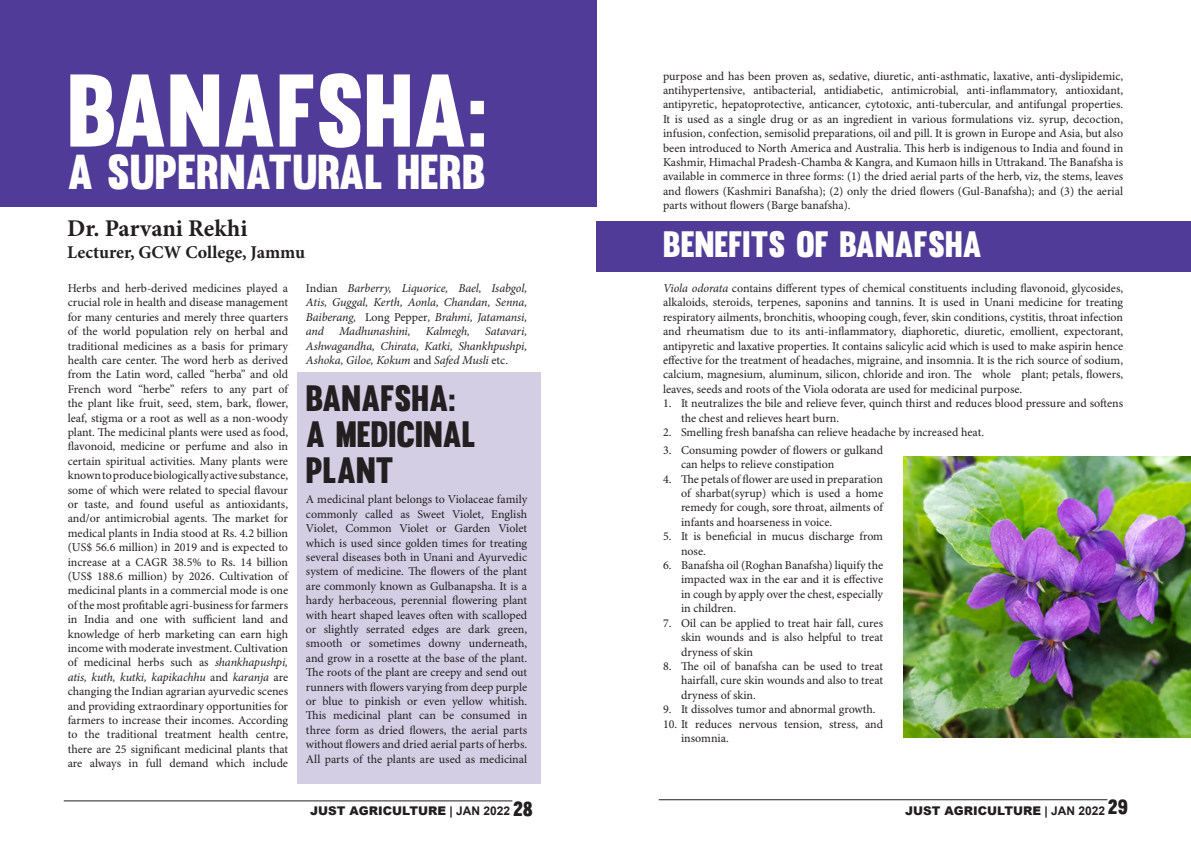
<style>
.page{position:relative;width:1191px;height:842px;background:#fff}
.page>*{position:absolute;margin:0;border:0;box-sizing:border-box;transform-origin:0 0}
.t1{font:101px "Muro";color:#fff}
.t2{font:48px "Muro";color:#fff}
.t3{font:36px/36px "Muro";color:#231f20}
.t4{font:36px "Muro";color:#fff}
.t5{font:700 24px "Minion Pro";color:#231f20}
.t6{font:700 18px "Minion Pro";color:#231f20}
.t7{font:12px/14.4px "Minion Pro";letter-spacing:-.005em;color:#231f20;text-align:justify}
.t8{font:italic 12px/14.4px "Minion Pro";letter-spacing:-.01em;color:#231f20;text-align:justify}
.t9{font:900 12px "Arial";color:#231f20}
.s1{font-style:italic}
.s2{font-style:normal}
.s3{font-weight:700}
.s4{font-family:"Muro";font-weight:400;font-size:20px}
</style>
<div class="page">
<hr style="left:64px;top:800px;width:448px;height:1px;background:#231f20">
<hr style="left:659px;top:799px;width:448px;height:1px;background:#231f20">
<div style="left:297px;top:373px;width:244px;height:411px;background:#d4cee5"></div>
<div style="left:0;top:0;width:596px;height:207px;background:#513b98"></div>
<div style="left:596px;top:221px;width:595px;height:51px;background:#513b98"></div>
<img style="left:903px;top:457px;width:288px;height:281px">
<p class="t1" style="left:67px;top:50px;width:421px">BANAFSHA:</p>
<p class="t2" style="left:67px;top:142px;width:420px">A SUPERNATURAL HERB</p>
<p class="t5" style="left:67px;top:211px;width:182px">Dr. Parvani Rekhi</p>
<p class="t6" style="left:67px;top:239px;width:240px">Lecturer, GCW College, Jammu</p>
<p class="t7" style="left:68px;top:281px;width:222px">Herbs and herb-derived medicines played a crucial role in health and disease management for many centuries and merely three quarters of the world population rely on herbal and traditional medicines as a basis for primary health care center. The word herb as derived from the Latin word, called “herba” and old French word “herbe” refers to any part of the plant like fruit, seed, stem, bark, flower, leaf, stigma or a root as well as a non-woody plant. The medicinal plants were used as food, flavonoid, medicine or perfume and also in certain spiritual activities. Many plants were known to produce biologically active substance, some of which were related to special flavour or taste, and found useful as antioxidants, and/or antimicrobial agents. The market for medical plants in India stood at Rs. 4.2 billion (US$ 56.6 million) in 2019 and is expected to increase at a CAGR 38.5% to Rs. 14 billion (US$ 188.6 million) by 2026. Cultivation of medicinal plants in a commercial mode is one of the most profitable agri-business for farmers in India and one with sufficient land and knowledge of herb marketing can earn high income with moderate investment. Cultivation of medicinal herbs such as <span class="s1">shankhapushpi, atis, kuth, kutki, kapikachhu</span> and <span class="s1">karanja</span> are changing the Indian agrarian ayurvedic scenes and providing extraordinary opportunities for farmers to increase their incomes. According to the traditional treatment health centre, there are 25 significant medicinal plants that are always in full demand which include</p>
<p class="t8" style="left:306px;top:281px;width:223px"><span class="s2">Indian</span> Barberry, Liquorice, Bael, Isabgol, Atis, Guggal, Kerth, Aonla, Chandan, Senna, Baiberang, <span class="s2">Long Pepper</span>, Brahmi, Jatamansi, and</p>
<p class="t8" style="left:339px;top:324px;width:73px">Madhunashini,</p>
<p class="t8" style="left:426px;top:324px;width:46px">Kalmegh,</p>
<p class="t8" style="left:306px;top:324px;width:223px;text-indent:179px">Satavari, Ashwagandha, Chirata, Katki, Shankhpushpi, Ashoka, Giloe, Kokum <span class="s2">and</span> Safed Musli <span class="s2">etc.</span></p>
<p class="t3" style="left:306px;top:380px;width:171px">BANAFSHA:<br>A MEDICINAL<br>PLANT</p>
<p class="t7" style="left:306px;top:493px;width:223px">A medicinal plant belongs to Violaceae family commonly called as Sweet Violet, English Violet, Common Violet or Garden Violet which is used since golden times for treating several diseases both in Unani and Ayurvedic system of medicine. The flowers of the plant are commonly known as Gulbanapsha. It is a hardy herbaceous, perennial flowering plant with heart shaped leaves often with scalloped or slightly serrated edges are dark green, smooth or sometimes downy underneath, and grow in a rosette at the base of the plant.<br>The roots of the plant are creepy and send out runners with flowers varying from deep purple or blue to pinkish or even yellow whitish.<br>This medicinal plant can be consumed in three form as dried flowers, the aerial parts without flowers and dried aerial parts of herbs.<br>All parts of the plants are used as medicinal</p>
<p class="t7" style="left:663px;top:69px;width:462px">purpose and has been proven as, sedative, diuretic, anti-asthmatic, laxative, anti-dyslipidemic, antihypertensive, antibacterial, antidiabetic, antimicrobial, anti-inflammatory, antioxidant, antipyretic, hepatoprotective, anticancer, cytotoxic, anti-tubercular, and antifungal properties.<br>It is used as a single drug or as an ingredient in various formulations viz. syrup, decoction, infusion, confection, semisolid preparations, oil and pill. It is grown in Europe and Asia, but also been introduced to North America and Australia. This herb is indigenous to India and found in Kashmir, Himachal Pradesh-Chamba &amp; Kangra, and Kumaon hills in Uttrakand. The Banafsha is available in commerce in three forms: (1) the dried aerial parts of the herb, viz, the stems, leaves and flowers (Kashmiri Banafsha); (2) only the dried flowers (Gul-Banafsha); and (3) the aerial parts without flowers (Barge banafsha).</p>
<p class="t4" style="left:663px;top:223px;width:320px">BENEFITS OF BANAFSHA</p>
<p class="t7" style="left:663px;top:281px;width:462px"><span class="s1">Viola odorata</span> contains different types of chemical constituents including flavonoid, glycosides, alkaloids, steroids, terpenes, saponins and tannins. It is used in Unani medicine for treating respiratory ailments, bronchitis, whooping cough, fever, skin conditions, cystitis, throat infection and rheumatism due to its anti-inflammatory, diaphoretic, diuretic, emollient, expectorant, antipyretic and laxative properties. It contains salicylic acid which is used to make aspirin hence effective for the treatment of headaches, migraine, and insomnia. It is the rich source of sodium, calcium, magnesium, aluminum, silicon, chloride and iron. The whole plant; petals, flowers, leaves, seeds and roots of the Viola odorata are used for medicinal purpose.</p>
<p class="t7" style="left:681px;top:397px;width:443px;text-indent:-18px">1. It neutralizes the bile and relieve fever, quinch thirst and reduces blood pressure and softens the chest and relieves heart burn.</p>
<p class="t7" style="left:663px;top:425px;width:322px">2. Smelling fresh banafsha can relieve headache by increased heat.</p>
<p class="t7" style="left:681px;top:443px;width:204px;text-indent:-18px">3. Consuming powder of flowers or gulkand can helps to relieve constipation</p>
<p class="t7" style="left:681px;top:472px;width:204px;text-indent:-18px">4. The petals of flower are used in preparation of sharbat(syrup) which is used a home remedy for cough, sore throat, ailments of infants and hoarseness in voice.</p>
<p class="t7" style="left:681px;top:530px;width:204px;text-indent:-18px">5. It is beneficial in mucus discharge from nose.</p>
<p class="t7" style="left:681px;top:558px;width:204px;text-indent:-18px">6. Banafsha oil (Roghan Banafsha) liquify the impacted wax in the ear and it is effective in cough by apply over the chest, especially in children.</p>
<p class="t7" style="left:681px;top:616px;width:204px;text-indent:-18px">7. Oil can be applied to treat hair fall, cures skin wounds and is also helpful to treat dryness of skin</p>
<p class="t7" style="left:681px;top:659px;width:204px;text-indent:-18px">8. The oil of banafsha can be used to treat hairfall, cure skin wounds and also to treat dryness of skin.</p>
<p class="t7" style="left:663px;top:702px;width:214px">9. It dissolves tumor and abnormal growth.</p>
<p class="t7" style="left:681px;top:717px;width:204px;text-indent:-18px">10. It reduces nervous tension, stress, and insomnia.</p>
<p class="t9" style="left:310px;top:802px;width:224px">JUST AGRICULTURE <span class="s3">| JAN 2022</span> <span class="s4">28</span></p>
<p class="t9" style="left:905px;top:802px;width:224px">JUST AGRICULTURE <span class="s3">| JAN 2022</span> <span class="s4">29</span></p>
</div>
